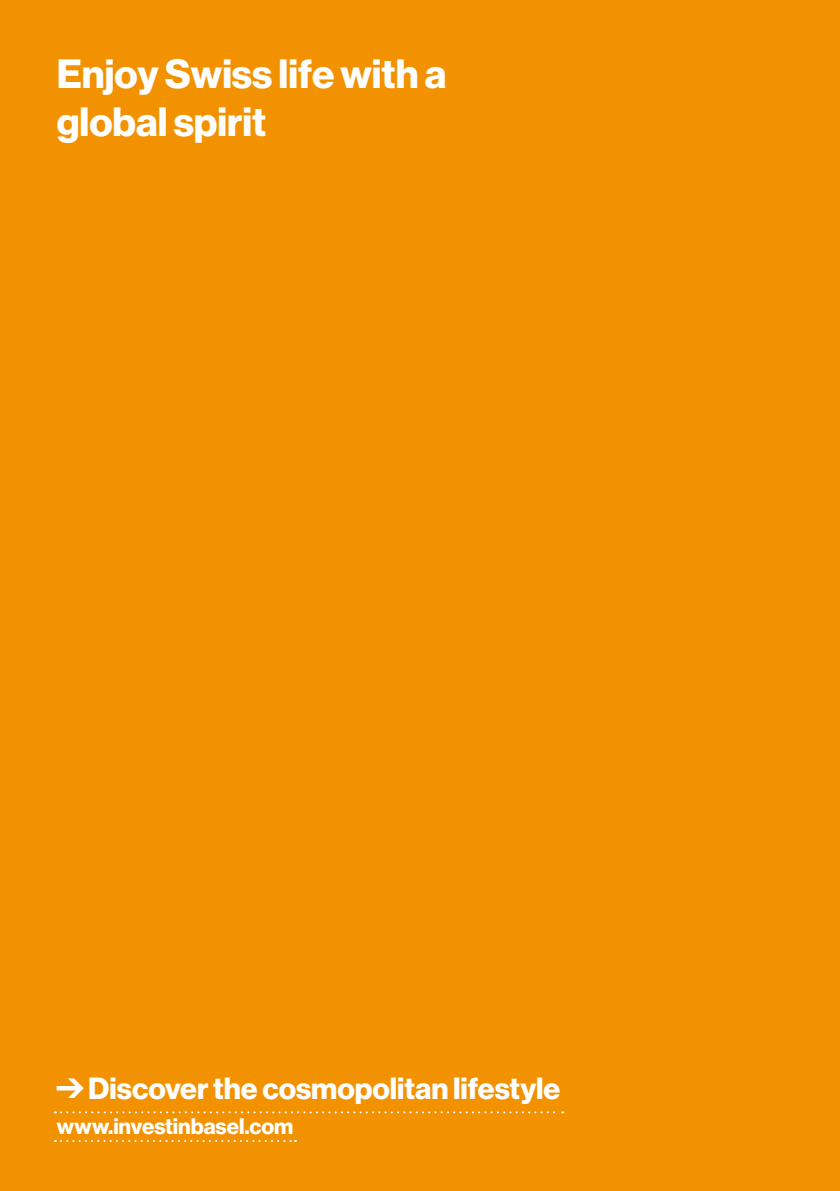
<style>
.page{position:relative;width:840px;height:1191px;background:#fff}
.page>*{position:absolute;margin:0;border:0;box-sizing:border-box;transform-origin:0 0}
.t1{font:40px/48px "N Haas Grotesk DS Pro 75 Bd";color:#fff}
.t2{font:30px "N Haas Grotesk DS Pro 75 Bd";color:#fff}
.t3{font:22px "N Haas Grotesk DS Pro 75 Bd";color:#fff}
</style>
<div class="page">
<div style="left:0;top:0;width:839px;height:1191px;background:#f39200"></div>
<svg style="left:55px;top:1111px;width:508px;height:2px"></svg>
<svg style="left:55px;top:1140px;width:241px;height:2px"></svg>
<h1 class="t1" style="left:57px;top:50px;width:391px">Enjoy Swiss life with a global spirit</h1>
<p class="t2" style="left:88px;top:1070px;width:473px">Discover the cosmopolitan lifestyle</p>
<p class="t3" style="left:57px;top:1113px;width:238px">www.investinbasel.com</p>
</div>
